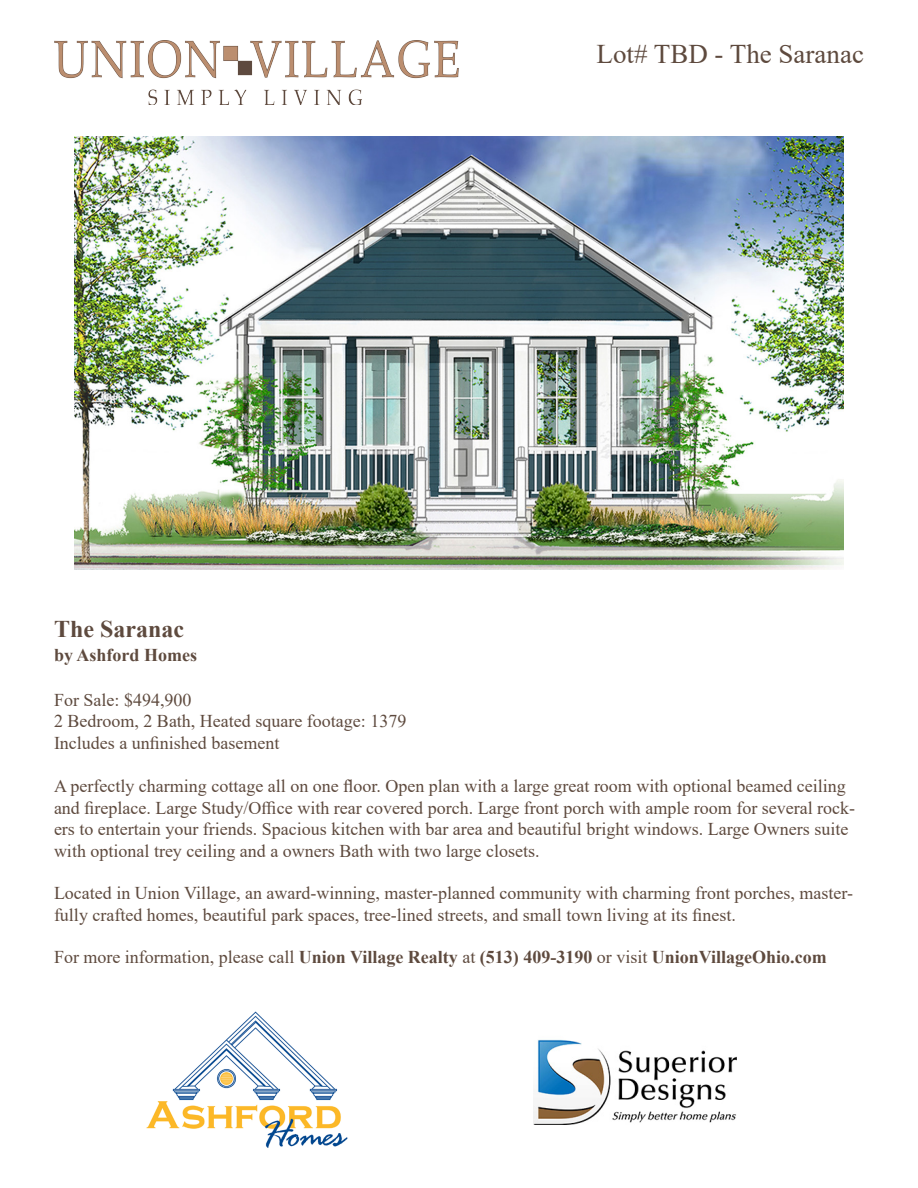
<style>
.page{position:relative;width:918px;height:1188px;background:#fff}
.page>*{position:absolute;margin:0;border:0;box-sizing:border-box;transform-origin:0 0}
.t1{font:27px "Times New Roman";color:#5e4a3e}
.t2{font:700 24px "Times New Roman";color:#5e4a3e}
.t3{font:18px/21.6px "Times New Roman";color:#5e4a3e}
.t4{font:700 18px "Times New Roman";color:#5e4a3e}
.s1{font-weight:400}
</style>
<div class="page">
<img style="left:74px;top:136px;width:770px;height:433px">
<img style="left:55px;top:40px;width:403px;height:65px">
<img style="left:146px;top:1011px;width:202px;height:137px">
<img style="left:534px;top:1039px;width:202px;height:86px">
<p class="t1" style="left:597px;top:35px;width:269px">Lot# TBD - The Saranac</p>
<p class="t2" style="left:54px;top:612px;width:132px">The Saranac</p>
<p class="t4" style="left:54px;top:642px;width:145px">by Ashford Homes</p>
<p class="t3" style="left:54px;top:688px;width:139px">For Sale: $494,900</p>
<p class="t3" style="left:54px;top:710px;width:354px">2 Bedroom, 2 Bath, Heated square footage: 1379</p>
<p class="t3" style="left:54px;top:731px;width:227px">Includes a unfinished basement</p>
<p class="t3" style="left:54px;top:775px;width:803px">A perfectly charming cottage all on one floor. Open plan with a large great room with optional beamed ceiling and fireplace. Large Study/Office with rear covered porch. Large front porch with ample room for several rock&shy;ers to entertain your friends. Spacious kitchen with bar area and beautiful bright windows. Large Owners suite with optional trey ceiling and a owners Bath with two large closets.</p>
<p class="t3" style="left:54px;top:882px;width:801px">Located in Union Village, an award-winning, master-planned community with charming front porches, master&shy;fully crafted homes, beautiful park spaces, tree-lined streets, and small town living at its finest.</p>
<p class="t4" style="left:54px;top:944px;width:774px"><span class="s1">For more information, please call</span> Union Village Realty <span class="s1">at</span> (513) 409-3190 <span class="s1">or visit</span> UnionVillageOhio.com</p>
</div>
